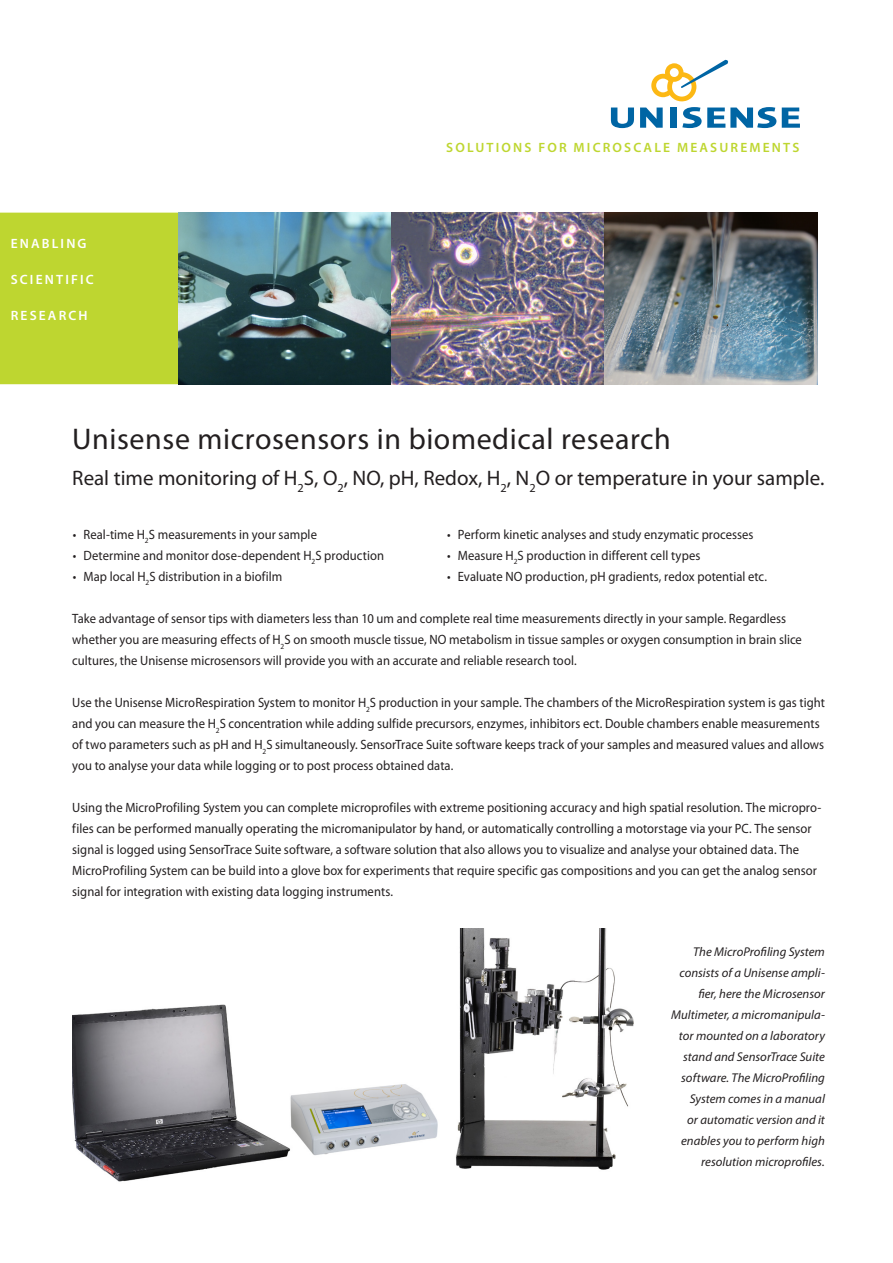
<style>
.page{position:relative;width:893px;height:1263px;background:#fff}
.page>*{position:absolute;margin:0;border:0;box-sizing:border-box;transform-origin:0 0}
.Product_sheet_headli{font:30px "Myriad Pro";letter-spacing:.02em;color:#231f20}
.Product_sheet_sub_he{font:21px "Myriad Pro";color:#231f20}
.Product_sheet_brød{font:13.5px/21px "Myriad Pro";letter-spacing:.005em;color:#231f20;scale:.93 1}
.Product_sheet_produc{font:600 13.5px "Myriad Pro";letter-spacing:.16em;color:#bed630}
.Product_sheet_produc-2{font:600 13.5px "Myriad Pro";letter-spacing:.16em;color:#fff}
.Product_sheet_image{font:italic 12.75px/21px "Myriad Pro";letter-spacing:.005em;color:#231f20;text-align:right}
</style>
<div class="page">
<div style="left:0;top:213px;width:179px;height:171px;background:#bed630"></div>
<svg style="left:611px;top:108px;width:23px;height:20px"></svg>
<svg style="left:640px;top:108px;width:23px;height:20px"></svg>
<div style="left:670px;top:108px;width:7px;height:20px;background:#0065a4"></div>
<svg style="left:682px;top:107px;width:94px;height:21px"></svg>
<svg style="left:782px;top:108px;width:18px;height:20px"></svg>
<svg style="left:651px;top:60px;width:77px;height:41px"></svg>
<img style="left:179px;top:213px;width:638px;height:171px">
<img style="left:72px;top:928px;width:562px;height:254px">
<p class="Product_sheet_produc-2" style="left:11px;top:234px;width:77px">ENABLING</p>
<p class="Product_sheet_produc-2" style="left:11px;top:270px;width:85px">SCIENTIFIC</p>
<p class="Product_sheet_produc-2" style="left:11px;top:306px;width:78px">RESEARCH</p>
<p class="Product_sheet_produc" style="left:446px;top:139px;width:355px">SOLUTIONS FOR MICROSCALE MEASUREMENTS</p>
<p class="Product_sheet_headli" style="left:72px;top:421px;width:600px">Unisense microsensors in biomedical research</p>
<p class="Product_sheet_sub_he" style="left:72px;top:465px;width:754px">Real time monitoring of H<sub>2</sub>S, O<sub>2</sub>, NO, pH, Redox, H<sub>2</sub>, N<sub>2</sub>O or temperature in your sample.</p>
<p class="Product_sheet_brød" style="left:73px;top:524px;width:264px">• Real-time H<sub>2</sub>S measurements in your sample</p>
<p class="Product_sheet_brød" style="left:73px;top:545px;width:336px">• Determine and monitor dose-dependent H<sub>2</sub>S production</p>
<p class="Product_sheet_brød" style="left:73px;top:566px;width:227px">• Map local H<sub>2</sub>S distribution in a biofilm</p>
<p class="Product_sheet_brød" style="left:447px;top:524px;width:331px">• Perform kinetic analyses and study enzymatic processes</p>
<p class="Product_sheet_brød" style="left:447px;top:545px;width:274px">• Measure H<sub>2</sub>S production in different cell types</p>
<p class="Product_sheet_brød" style="left:447px;top:566px;width:345px">• Evaluate NO production, pH gradients, redox potential etc.</p>
<p class="Product_sheet_brød" style="left:72px;top:608px;width:786px">Take advantage of sensor tips with diameters less than 10 um and complete real time measurements directly in your sample. Regardless whether you are measuring effects of H<sub>2</sub>S on smooth muscle tissue, NO metabolism in tissue samples or oxygen consumption in brain slice cultures, the Unisense microsensors will provide you with an accurate and reliable research tool.</p>
<p class="Product_sheet_brød" style="left:72px;top:692px;width:811px">Use the Unisense MicroRespiration System to monitor H<sub>2</sub>S production in your sample. The chambers of the MicroRespiration system is gas tight and you can measure the H<sub>2</sub>S concentration while adding sulfide precursors, enzymes, inhibitors ect. Double chambers enable measurements of two parameters such as pH and H<sub>2</sub>S simultaneously. SensorTrace Suite software keeps track of your samples and measured values and allows you to analyse your data while logging or to post process obtained data.</p>
<p class="Product_sheet_brød" style="left:72px;top:797px;width:807px">Using the MicroProfiling System you can complete microprofiles with extreme positioning accuracy and high spatial resolution. The micropro&shy;files can be performed manually operating the micromanipulator by hand, or automatically controlling a motorstage via your PC. The sensor signal is logged using SensorTrace Suite software, a software solution that also allows you to visualize and analyse your obtained data. The MicroProfiling System can be build into a glove box for experiments that require specific gas compositions and you can get the analog sensor signal for integration with existing data logging instruments.</p>
<p class="Product_sheet_image" style="left:671px;top:940px;width:155px">The MicroProfiling System consists of a Unisense ampli&shy;fier, here the Microsensor<br>Multimeter, a micromanipula&shy;tor mounted on a laboratory stand and SensorTrace Suite software. The MicroProfiling<br>System comes in a manual<br>or automatic version and it enables you to perform high resolution microprofiles.</p>
</div>
